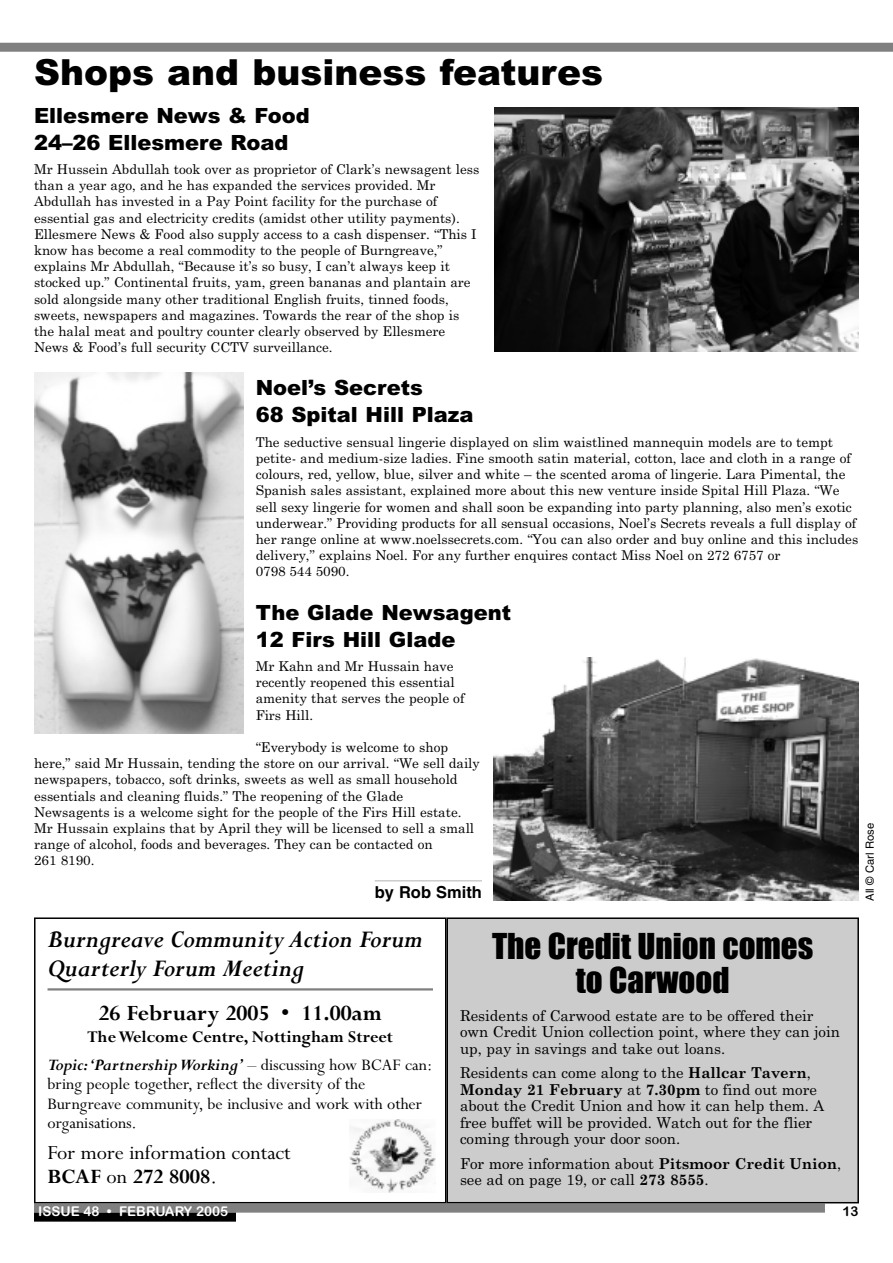
<style>
.page{position:relative;width:893px;height:1263px;background:#fff}
.page>*{position:absolute;margin:0;border:0;box-sizing:border-box;transform-origin:0 0}
.t1{font:900 36px "Arial";color:#000}
.t2{font:33px/34.5px "Impact";color:#000;text-align:center}
.t3{font:italic 700 27px/28.5px "Perpetua";color:#000;scale:.95 1}
.t4{font:700 24px "Perpetua";color:#000}
.t5{font:22.5px/24px "Perpetua";color:#000}
.t6{font:900 21px/27px "Arial";color:#000}
.t7{font:18px/19.5px "Perpetua";color:#000}
.t8{font:700 18px/28px "Perpetua";color:#000;text-align:center}
.t9{font:700 16.5px "Helvetica";color:#000}
.t10{font:15px/16.5px "Century Schoolbook";color:#000}
.t11{font:13.5px/16.2px "Century Schoolbook";color:#000}
.t12{font:13.5px "Arial Rounded MT Bold";color:#fff}
.t13{font:13.5px "Arial Rounded MT Bold";color:#000}
.t14{font:11.25px "Helvetica";color:#000}
.s1{font-style:italic}
.s2{font-weight:400}
.s3{font-weight:700}
</style>
<div class="page">
<div style="left:0;top:43px;width:893px;height:9px;background:#808080"></div>
<div style="left:34px;top:1203px;width:791px;height:9px;background:#808080"></div>
<div style="left:34px;top:1212px;width:202px;height:9px;background:#000"></div>
<hr style="left:48px;top:988px;width:385px;height:2px;background:#808080">
<div style="left:34px;top:917px;width:412px;height:286px;border:2px solid #000"></div>
<div style="left:447px;top:918px;width:411px;height:285px;background:#ccc"></div>
<div style="left:446px;top:917px;width:413px;height:286px;border:2px solid #000"></div>
<hr style="left:375px;top:880px;width:107px;height:1px;background:#ccc">
<img style="left:494px;top:108px;width:365px;height:243px">
<img style="left:494px;top:657px;width:365px;height:243px">
<img style="left:350px;top:1119px;width:86px;height:74px">
<img style="left:34px;top:373px;width:210px;height:361px">
<h1 class="t1" style="left:34px;top:52px;width:571px">Shops and business features</h1>
<h3 class="t6" style="left:34px;top:102px;width:277px">Ellesmere News &amp; Food<br>24–26 Ellesmere Road</h3>
<p class="t11" style="left:34px;top:161px;width:447px">Mr Hussein Abdullah took over as proprietor of Clark’s newsagent less than a year ago, and he has expanded the services provided. Mr Abdullah has invested in a Pay Point facility for the purchase of essential gas and electricity credits (amidst other utility payments).<br>Ellesmere News &amp; Food also supply access to a cash dispenser. “This I know has become a real commodity to the people of Burngreave,” explains Mr Abdullah, “Because it’s so busy, I can’t always keep it stocked up.” Continental fruits, yam, green bananas and plantain are sold alongside many other traditional English fruits, tinned foods, sweets, newspapers and magazines. Towards the rear of the shop is the halal meat and poultry counter clearly observed by Ellesmere News &amp; Food’s full security CCTV surveillance.</p>
<h3 class="t6" style="left:256px;top:375px;width:219px">Noel’s Secrets<br>68 Spital Hill Plaza</h3>
<p class="t11" style="left:256px;top:434px;width:604px">The seductive sensual lingerie displayed on slim waistlined mannequin models are to tempt petite- and medium-size ladies. Fine smooth satin material, cotton, lace and cloth in a range of colours, red, yellow, blue, silver and white – the scented aroma of lingerie. Lara Pimental, the Spanish sales assistant, explained more about this new venture inside Spital Hill Plaza. “We sell sexy lingerie for women and shall soon be expanding into party planning, also men’s exotic underwear.” Providing products for all sensual occasions, Noel’s Secrets reveals a full display of her range online at www.noelssecrets.com. “You can also order and buy online and this includes delivery,” explains Noel. For any further enquires contact Miss Noel on 272 6757 or<br>0798 544 5090.</p>
<h3 class="t6" style="left:256px;top:599px;width:257px">The Glade Newsagent<br>12 Firs Hill Glade</h3>
<p class="t11" style="left:256px;top:658px;width:210px">Mr Kahn and Mr Hussain have recently reopened this essential amenity that serves the people of<br>Firs Hill.</p>
<p class="t11" style="left:34px;top:739px;width:447px;text-indent:222px">“Everybody is welcome to shop here,” said Mr Hussain, tending the store on our arrival. “We sell daily newspapers, tobacco, soft drinks, sweets as well as small household essentials and cleaning fluids.” The reopening of the Glade Newsagents is a welcome sight for the people of the Firs Hill estate.<br>Mr Hussain explains that by April they will be licensed to sell a small range of alcohol, foods and beverages. They can be contacted on<br>261 8190.</p>
<p class="t9" style="left:375px;top:886px;width:109px">by Rob Smith</p>
<p class="t14" style="left:866px;top:901px;width:79px;rotate:-90deg">All © Carl Rose</p>
<h3 class="t3" style="left:48px;top:927px;width:396px">Burngreave Community Action Forum<br>Quarterly Forum Meeting</h3>
<h3 class="t4" style="left:99px;top:1004px;width:285px">26 February 2005 • 11.00am</h3>
<h3 class="t8" style="left:48px;top:1024px;width:386px">The Welcome Centre, Nottingham Street<br><span class="s1">Topic:‘Partnership Working’</span> <span class="s2">– discussing how BCAF can:</span></h3>
<h3 class="t7" style="left:48px;top:1076px;width:376px">bring people together, reflect the diversity of the<br>Burngreave community, be inclusive and work with other organisations.</h3>
<h3 class="t5" style="left:48px;top:1143px;width:245px">For more information contact<br><span class="s3">BCAF</span> on <span class="s3">272 8008</span>.</h3>
<h2 class="t2" style="left:492px;top:930px;width:323px">The Credit Union comes to Carwood</h2>
<p class="t10" style="left:460px;top:1007px;width:382px">Residents of Carwood estate are to be offered their own Credit Union collection point, where they can join up, pay in savings and take out loans.</p>
<p class="t10" style="left:460px;top:1065px;width:366px">Residents can come along to the <span class="s3">Hallcar Tavern</span>, <span class="s3">Monday 21 February</span> at <span class="s3">7.30pm</span> to find out more about the Credit Union and how it can help them. A free buffet will be provided. Watch out for the flier coming through your door soon.</p>
<p class="t10" style="left:460px;top:1155px;width:383px">For more information about <span class="s3">Pitsmoor Credit Union</span>, see ad on page 19, or call <span class="s3">273 8555</span>.</p>
<p class="t12" style="left:38px;top:1203px;width:191px">ISSUE 48 • FEBRUARY 2005</p>
<p class="t13" style="left:842px;top:1203px;width:18px">13</p>
</div>
